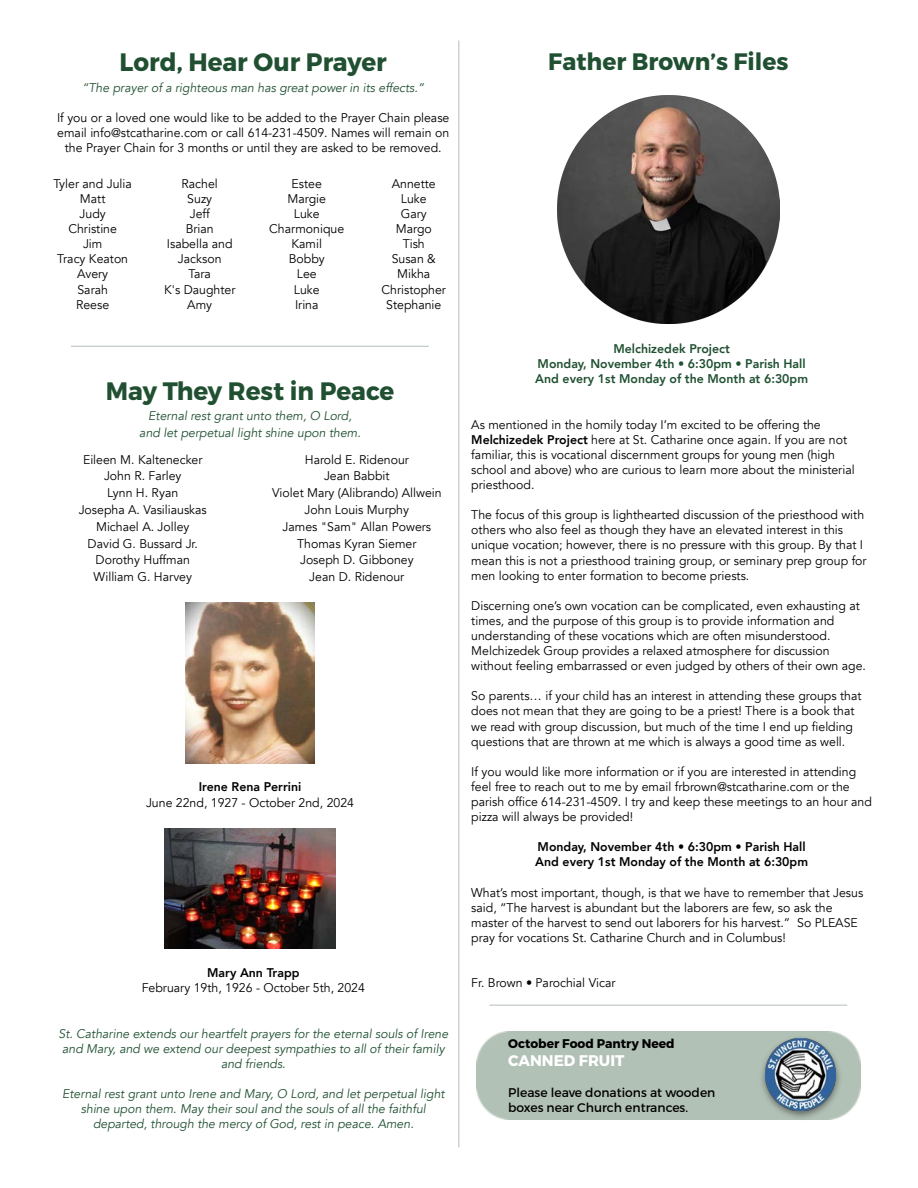
<style>
.page{position:relative;width:918px;height:1188px;background:#fff}
.page>*{position:absolute;margin:0;border:0;box-sizing:border-box;transform-origin:0 0}
.t1{font:700 25.2px "Montserrat";color:#205031}
.t2{font:700 23.7px "Montserrat";color:#205031}
.t3{font:700 15.3px "Montserrat";color:#fff}
.t4{font:12.6px/15.1px "Avenir";color:#000;text-align:center}
.t5{font:italic 12.6px/15.1px "Avenir";color:#205031;text-align:center}
.t6{font:800 12.6px/15.1px "Avenir";color:#205031;text-align:center}
.t7{font:800 12.6px/15.1px "Avenir";color:#000}
.t8{font:12.6px/15.1px "Montserrat";color:#000}
.t9{font:700 12.6px "Montserrat";color:#000}
.s1{font-weight:800}
</style>
<div class="page">
<hr style="left:459px;top:41px;width:1px;height:1107px;background:#b2c1b6">
<div style="left:476px;top:1031px;width:384px;height:89px;background:#b2c1b6"></div>
<img style="left:759px;top:1035px;width:84px;height:85px">
<img style="left:766px;top:1039px;width:70px;height:71px">
<hr style="left:71px;top:346px;width:358px;height:1px;background:#b2c1b6">
<hr style="left:489px;top:1005px;width:358px;height:1px;background:#b2c1b6">
<img style="left:185px;top:602px;width:129px;height:162px">
<img style="left:187px;top:605px;width:126px;height:157px">
<img style="left:164px;top:829px;width:172px;height:120px">
<img style="left:165px;top:831px;width:169px;height:116px">
<img style="left:557px;top:96px;width:223px;height:227px">
<p class="t1" style="left:120px;top:46px;width:269px">Lord, Hear Our Prayer</p>
<p class="t5" style="left:82px;top:80px;width:344px">“The prayer of a righteous man has great power in its effects.”</p>
<p class="t4" style="left:57px;top:110px;width:394px">If you or a loved one would like to be added to the Prayer Chain please email info@stcatharine.com or call 614-231-4509. Names will remain on the Prayer Chain for 3 months or until they are asked to be removed.</p>
<p class="t4" style="left:54px;top:176px;width:80px">Tyler and Julia<br>Matt<br>Judy<br>Christine<br>Jim<br>Tracy Keaton<br>Avery<br>Sarah<br>Reese</p>
<p class="t4" style="left:164px;top:176px;width:73px">Rachel<br>Suzy<br>Jeff<br>Brian<br>Isabella and<br>Jackson<br>Tara<br>K's Daughter<br>Amy</p>
<p class="t4" style="left:269px;top:176px;width:76px">Estee<br>Margie<br>Luke<br>Charmonique<br>Kamil<br>Bobby<br>Lee<br>Luke<br>Irina</p>
<p class="t4" style="left:382px;top:176px;width:66px">Annette<br>Luke<br>Gary<br>Margo<br>Tish<br>Susan &amp;<br>Mikha<br>Christopher<br>Stephanie</p>
<p class="t1" style="left:106px;top:375px;width:290px">May They Rest in Peace</p>
<p class="t5" style="left:139px;top:408px;width:223px;line-height:16.8px">Eternal rest grant unto them, O Lord, and let perpetual light shine upon them.</p>
<p class="t4" style="left:79px;top:451px;width:130px;line-height:16.8px">Eileen M. Kaltenecker<br>John R. Farley<br>Lynn H. Ryan<br>Josepha A. Vasiliauskas<br>Michael A. Jolley<br>David G. Bussard Jr.<br>Dorothy Huffman<br>William G. Harvey</p>
<p class="t4" style="left:272px;top:451px;width:171px;line-height:16.8px">Harold E. Ridenour<br>Jean Babbit<br>Violet Mary (Alibrando) Allwein<br>John Louis Murphy<br>James "Sam" Allan Powers<br>Thomas Kyran Siemer<br>Joseph D. Gibboney<br>Jean D. Ridenour</p>
<p class="t4" style="left:146px;top:780px;width:209px"><span class="s1">Irene Rena Perrini<br></span>June 22nd, 1927 - October 2nd, 2024</p>
<p class="t4" style="left:142px;top:966px;width:225px"><span class="s1">Mary Ann Trapp<br></span>February 19th, 1926 - October 5th, 2024</p>
<p class="t5" style="left:58px;top:1026px;width:391px">St. Catharine extends our heartfelt prayers for the eternal souls of Irene and Mary, and we extend our deepest sympathies to all of their family and friends.</p>
<p class="t5" style="left:62px;top:1086px;width:384px">Eternal rest grant unto Irene and Mary, O Lord, and let perpetual light shine upon them. May their soul and the souls of all the faithful departed, through the mercy of God, rest in peace. Amen.</p>
<p class="t2" style="left:548px;top:47px;width:242px">Father Brown’s Files</p>
<p class="t6" style="left:535px;top:341px;width:274px">Melchizedek Project<br>Monday, November 4th • 6:30pm • Parish Hall<br>And every 1st Monday of the Month at 6:30pm</p>
<p class="t4" style="left:471px;top:417px;width:385px;text-align:left">As mentioned in the homily today I’m excited to be offering the <span class="s1">Melchizedek Project</span> here at St. Catharine once again. If you are not familiar, this is vocational discernment groups for young men (high school and above) who are curious to learn more about the ministerial priesthood.</p>
<p class="t4" style="left:471px;top:508px;width:397px;text-align:left">The focus of this group is lighthearted discussion of the priesthood with others who also feel as though they have an elevated interest in this unique vocation; however, there is no pressure with this group. By that I mean this is not a priesthood training group, or seminary prep group for men looking to enter formation to become priests.</p>
<p class="t4" style="left:471px;top:598px;width:396px;text-align:left">Discerning one’s own vocation can be complicated, even exhausting at times, and the purpose of this group is to provide information and understanding of these vocations which are often misunderstood.<br>Melchizedek Group provides a relaxed atmosphere for discussion without feeling embarrassed or even judged by others of their own age.</p>
<p class="t4" style="left:471px;top:689px;width:392px;text-align:left">So parents… if your child has an interest in attending these groups that does not mean that they are going to be a priest! There is a book that we read with group discussion, but much of the time I end up fielding questions that are thrown at me which is always a good time as well.</p>
<p class="t4" style="left:471px;top:764px;width:402px;text-align:left">If you would like more information or if you are interested in attending feel free to reach out to me by email frbrown@stcatharine.com or the parish office 614-231-4509. I try and keep these meetings to an hour and pizza will always be provided!</p>
<p class="t7" style="left:535px;top:839px;width:274px">Monday, November 4th • 6:30pm • Parish Hall<br>And every 1st Monday of the Month at 6:30pm</p>
<p class="t4" style="left:471px;top:885px;width:394px;text-align:left">What’s most important, though, is that we have to remember that Jesus said, “The harvest is abundant but the laborers are few, so ask the master of the harvest to send out laborers for his harvest.” So PLEASE pray for vocations St. Catharine Church and in Columbus!</p>
<p class="t4" style="left:471px;top:976px;width:146px">Fr. Brown • Parochial Vicar</p>
<p class="t9" style="left:508px;top:1035px;width:168px">October Food Pantry Need</p>
<p class="t3" style="left:508px;top:1051px;width:118px">CANNED FRUIT</p>
<p class="t8" style="left:508px;top:1085px;width:209px">Please leave donations at wooden boxes near Church entrances.</p>
</div>
